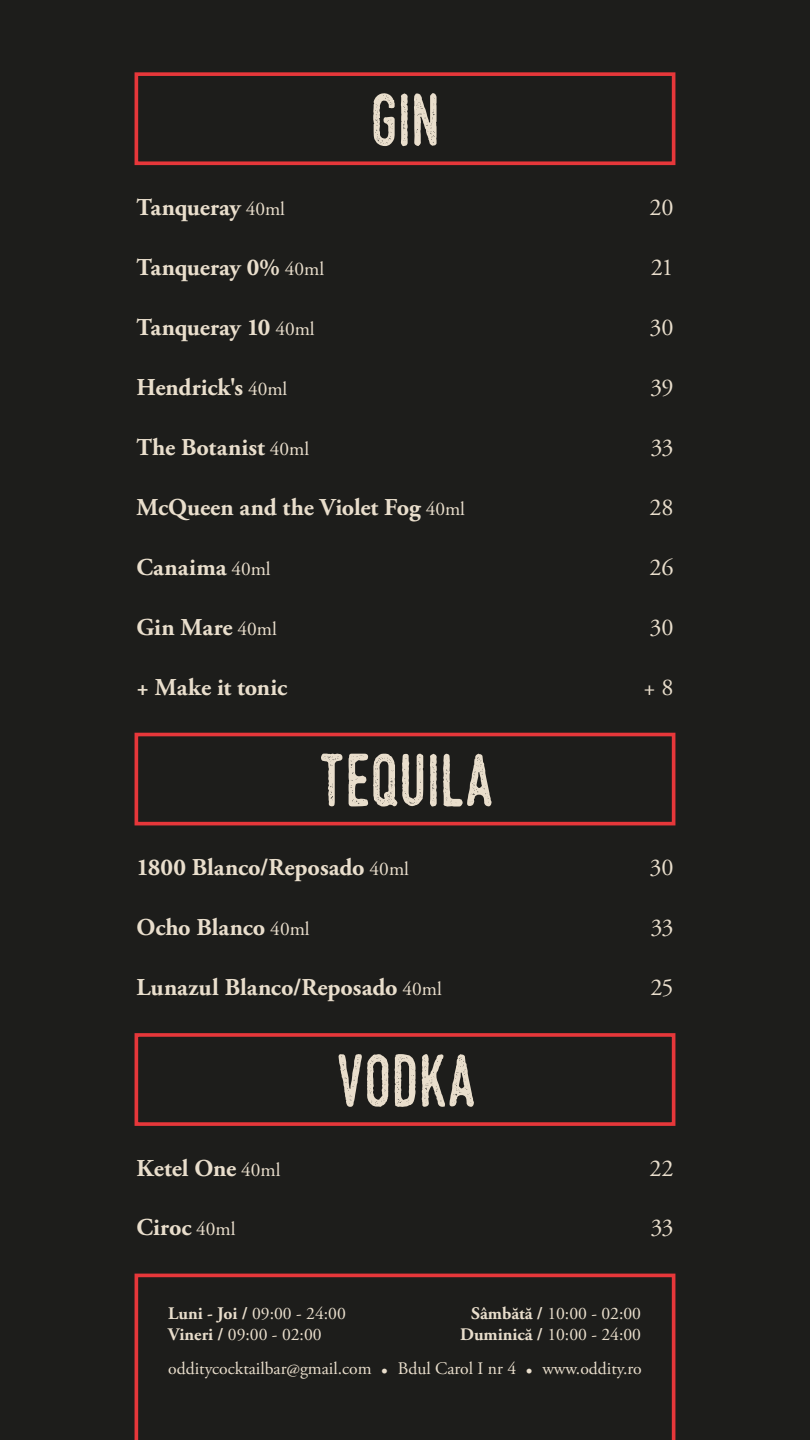
<style>
.page{position:relative;width:810px;height:1440px;background:#1d1d1b}
.page>*{position:absolute;margin:0;border:0;box-sizing:border-box;transform-origin:0 0}
.t1{font:72.6px "Swistblnk Monthoers";letter-spacing:-.005em;color:#e9decc}
.t2{font:700 24.22px "Adobe Garamond Pro";color:#e9decc}
.t3{font:24.22px "Adobe Garamond Pro";letter-spacing:-.01em;color:#e9decc}
.t4{font:17.62px/21.1px "Adobe Garamond Pro";color:#e9decc}
.s1{font-weight:400;font-size:19.35px}
.s2{font-weight:700}
</style>
<div class="page">
<svg style="left:135px;top:1274px;width:540px;height:166px"></svg>
<div style="left:135px;top:72px;width:540px;height:93px;border:4px solid #e6373a"></div>
<div style="left:135px;top:733px;width:540px;height:92px;border:4px solid #e6373a"></div>
<div style="left:135px;top:1033px;width:540px;height:93px;border:4px solid #e6373a"></div>
<h1 class="t1" style="left:370px;top:75px;width:71px">GIN</h1>
<p class="t2" style="left:136px;top:193px;width:150px">Tanqueray <span class="s1">40ml</span></p>
<p class="t3" style="left:650px;top:192px;width:26px">20</p>
<p class="t2" style="left:136px;top:253px;width:189px">Tanqueray 0% <span class="s1">40ml</span></p>
<p class="t3" style="left:651px;top:252px;width:24px">21</p>
<p class="t2" style="left:136px;top:313px;width:180px">Tanqueray 10 <span class="s1">40ml</span></p>
<p class="t3" style="left:650px;top:312px;width:26px">30</p>
<p class="t2" style="left:136px;top:373px;width:152px">Hendrick's <span class="s1">40ml</span></p>
<p class="t3" style="left:650px;top:372px;width:25px">39</p>
<p class="t2" style="left:136px;top:433px;width:174px">The Botanist <span class="s1">40ml</span></p>
<p class="t3" style="left:650px;top:432px;width:25px">33</p>
<p class="t2" style="left:136px;top:493px;width:330px">McQueen and the Violet Fog <span class="s1">40ml</span></p>
<p class="t3" style="left:650px;top:492px;width:25px">28</p>
<p class="t2" style="left:136px;top:553px;width:136px">Canaima <span class="s1">40ml</span></p>
<p class="t3" style="left:650px;top:552px;width:26px">26</p>
<p class="t2" style="left:136px;top:613px;width:142px">Gin Mare <span class="s1">40ml</span></p>
<p class="t3" style="left:650px;top:612px;width:26px">30</p>
<p class="t2" style="left:136px;top:673px;width:152px">+ Make it tonic</p>
<p class="t3" style="left:643px;top:672px;width:32px">+ 8</p>
<h1 class="t1" style="left:318px;top:736px;width:176px">TEQUILA</h1>
<p class="t2" style="left:136px;top:853px;width:274px">1800 Blanco/Reposado <span class="s1">40ml</span></p>
<p class="t3" style="left:650px;top:853px;width:26px">30</p>
<p class="t2" style="left:136px;top:913px;width:175px">Ocho Blanco <span class="s1">40ml</span></p>
<p class="t3" style="left:650px;top:913px;width:25px">33</p>
<p class="t2" style="left:136px;top:973px;width:307px">Lunazul Blanco/Reposado <span class="s1">40ml</span></p>
<p class="t3" style="left:650px;top:973px;width:25px">25</p>
<h1 class="t1" style="left:335px;top:1036px;width:141px">VODKA</h1>
<p class="t2" style="left:137px;top:1154px;width:145px">Ketel One <span class="s1">40ml</span></p>
<p class="t3" style="left:650px;top:1153px;width:26px">22</p>
<p class="t2" style="left:136px;top:1214px;width:101px">Ciroc <span class="s1">40ml</span></p>
<p class="t3" style="left:650px;top:1213px;width:25px">33</p>
<p class="t4" style="left:168px;top:1304px;width:179px"><span class="s2">Luni - Joi /</span> 09:00 - 24:00<br><span class="s2">Vineri /</span> 09:00 - 02:00</p>
<p class="t4" style="left:460px;top:1304px;width:182px;text-align:right"><span class="s2">Sâmbătă /</span> 10:00 - 02:00<br><span class="s2">Duminică /</span> 10:00 - 24:00</p>
<p class="t4" style="left:168px;top:1358px;width:475px">odditycocktailbar@gmail.com • Bdul Carol I nr 4 • www.oddity.ro</p>
</div>
